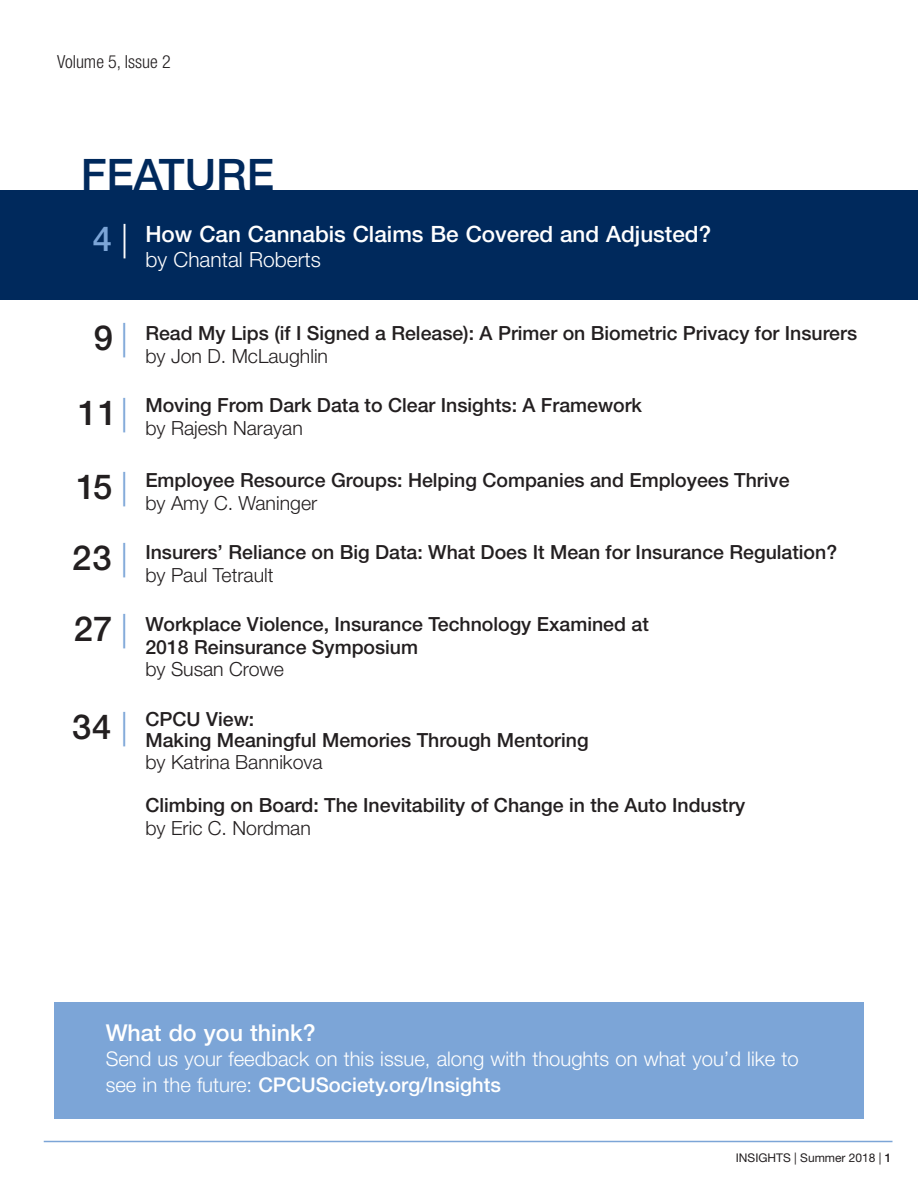
<style>
.page{position:relative;width:918px;height:1188px;background:#fff}
.page>*{position:absolute;margin:0;border:0;box-sizing:border-box;transform-origin:0 0}
.t1{font:500 43.5px "Helvetica Neue";color:#00295c}
.t2{font:500 34.5px/70.9px "Helvetica Neue";letter-spacing:.02em;color:#231f20;text-align:center}
.t3{font:500 34.5px "Helvetica Neue";color:#7ca5d7}
.t4{font:500 23.25px "Helvetica Neue";color:#fff}
.t5{font:500 22.5px "Helvetica Neue";color:#fff}
.t6{font:300 21px "Helvetica Neue";color:#fff}
.t7{font:300 20.25px/25.5px "Helvetica Neue";color:#fff}
.t8{font:500 19.5px/22.5px "Helvetica Neue";color:#231f20}
.t9{font:300 19.5px "Helvetica Neue";color:#231f20}
.t10{font:300 condensed 18px "Helvetica Neue";color:#231f20}
.t11{font:12px "Helvetica Neue";color:#231f20}
.s1{font-weight:300;color:#fff}
.s2{font-weight:300;color:#7ca5d7}
.s3{font-weight:500}
</style>
<div class="page">
<div style="left:0;top:191px;width:918px;height:109px;background:#00295c"></div>
<hr style="left:44px;top:1141px;width:849px;height:1px;background:#7ca5d7">
<div style="left:54px;top:1002px;width:809px;height:117px;background:#7ca5d7"></div>
<p class="t10" style="left:57px;top:51px;width:115px">Volume 5, Issue 2</p>
<h1 class="t1" style="left:81px;top:149px;width:195px">FEATURE</h1>
<h2 class="t3" style="left:93px;top:219px;width:37px">4 <span class="s1">|</span></h2>
<p class="t5" style="left:145px;top:220px;width:567px">How Can Cannabis Claims Be Covered and Adjusted?</p>
<p class="t6" style="left:145px;top:247px;width:177px">by Chantal Roberts</p>
<h2 class="t2" style="left:78px;top:301px;width:52px;line-height:74.1px">9 <span class="s2">|<br></span>11 <span class="s2">|</span></h2>
<h2 class="t2" style="left:72px;top:451px;width:57px;text-align:justify">15 <span class="s2">| </span>23 <span class="s2">| </span>27 <span class="s2">|</span></h2>
<h2 class="t2" style="left:72px;top:691px;width:57px">34 <span class="s2">|</span></h2>
<p class="t8" style="left:145px;top:322px;width:713px">Read My Lips (if I Signed a Release): A Primer on Biometric Privacy for Insurers</p>
<p class="t9" style="left:145px;top:344px;width:184px">by Jon D. McLaughlin</p>
<p class="t8" style="left:145px;top:394px;width:498px">Moving From Dark Data to Clear Insights: A Framework</p>
<p class="t9" style="left:145px;top:416px;width:159px">by Rajesh Narayan</p>
<p class="t8" style="left:145px;top:469px;width:646px">Employee Resource Groups: Helping Companies and Employees Thrive</p>
<p class="t9" style="left:145px;top:491px;width:173px">by Amy C. Waninger</p>
<p class="t8" style="left:145px;top:541px;width:693px">Insurers’ Reliance on Big Data: What Does It Mean for Insurance Regulation?</p>
<p class="t9" style="left:145px;top:563px;width:130px">by Paul Tetrault</p>
<p class="t8" style="left:145px;top:613px;width:505px">Workplace Violence, Insurance Technology Examined at<br>2018 Reinsurance Symposium</p>
<p class="t9" style="left:145px;top:657px;width:140px">by Susan Crowe</p>
<p class="t8" style="left:145px;top:708px;width:445px;line-height:21px">CPCU View:<br>Making Meaningful Memories Through Mentoring</p>
<p class="t9" style="left:145px;top:750px;width:179px">by Katrina Bannikova</p>
<p class="t8" style="left:145px;top:794px;width:602px">Climbing on Board: The Inevitability of Change in the Auto Industry</p>
<p class="t9" style="left:145px;top:816px;width:167px">by Eric C. Nordman</p>
<p class="t4" style="left:106px;top:1019px;width:211px">What do you think?</p>
<p class="t7" style="left:106px;top:1046px;width:695px">Send us your feedback on this issue, along with thoughts on what you’d like to see in the future: <span class="s3">CPCUSociety.org/Insights</span></p>
<p class="t11" style="left:736px;top:1150px;width:157px">INSIGHTS | Summer 2018 | <span class="s3">1</span></p>
</div>
